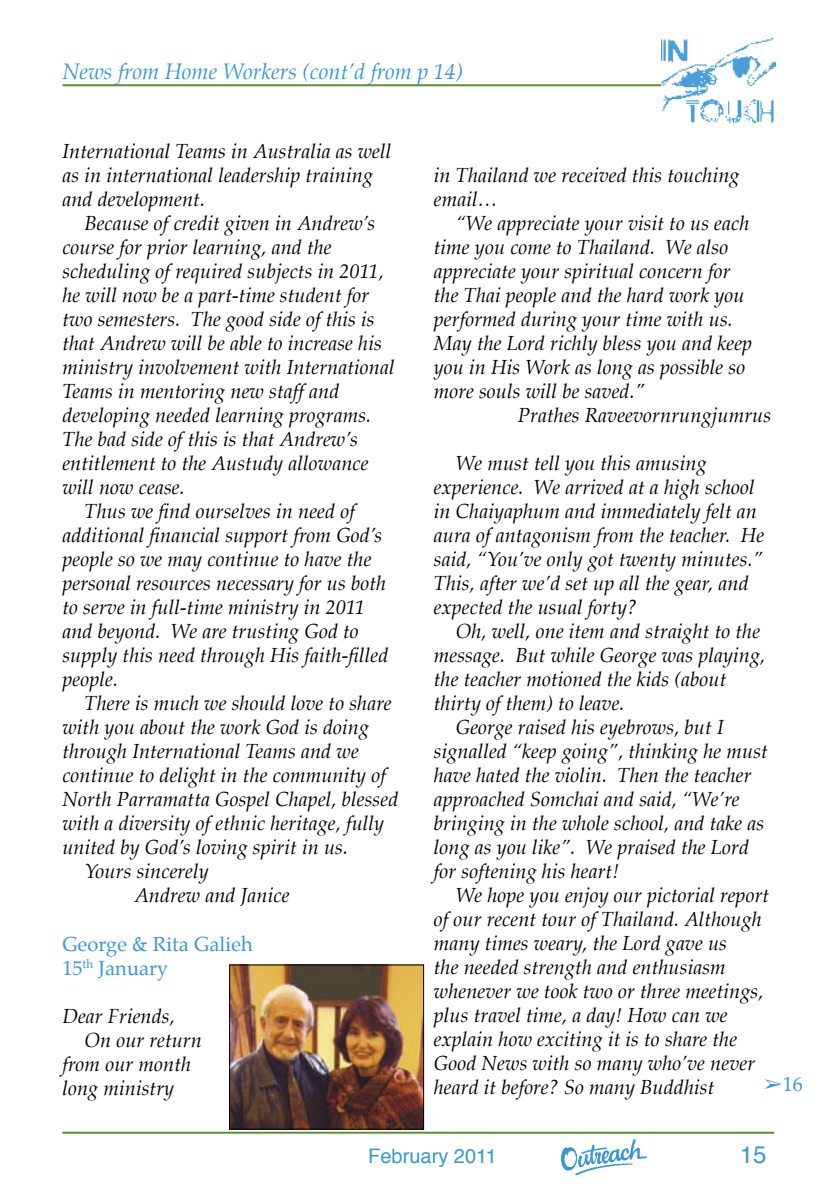
<style>
.page{position:relative;width:828px;height:1191px;background:#fff}
.page>*{position:absolute;margin:0;border:0;box-sizing:border-box;transform-origin:0 0}
.t1{font:24px "Helvetica";color:#3897d6}
.t2{font:italic 22px "Palatino";color:#3897d6}
.t3{font:italic 20px/24px "Palatino";letter-spacing:.005em;color:#000}
.t4{font:20px/24px "Palatino";letter-spacing:.005em;color:#3897d6}
.t5{font:20px "Helvetica";color:#3897d6}
</style>
<div class="page">
<hr style="left:62px;top:1131px;width:712px;height:2px;background:#599133">
<img style="left:561px;top:1140px;width:85px;height:34px">
<hr style="left:62px;top:84px;width:601px;height:2px;background:#599133">
<img style="left:661px;top:38px;width:115px;height:85px">
<img style="left:231px;top:966px;width:191px;height:161px">
<div style="left:229px;top:964px;width:195px;height:165px;border:1px solid #000"></div>
<p class="t2" style="left:62px;top:54px;width:402px">News from Home Workers (cont’d from p 14)</p>
<p class="t3" style="left:62px;top:140px;width:330px">International Teams in Australia as well as in international leadership training and development.</p>
<p class="t3" style="left:84px;top:212px;width:292px">Because of credit given in Andrew’s</p>
<p class="t3" style="left:62px;top:236px;width:271px">course for prior learning, and the</p>
<p class="t3" style="left:62px;top:260px;width:323px">scheduling of required subjects in 2011,</p>
<p class="t3" style="left:62px;top:284px;width:308px">he will now be a part-time student for</p>
<p class="t3" style="left:62px;top:308px;width:314px">two semesters. The good side of this is</p>
<p class="t3" style="left:62px;top:332px;width:321px">that Andrew will be able to increase his</p>
<p class="t3" style="left:62px;top:356px;width:334px">ministry involvement with International</p>
<p class="t3" style="left:62px;top:380px;width:279px">Teams in mentoring new staff and</p>
<p class="t3" style="left:62px;top:404px;width:310px">developing needed learning programs.</p>
<p class="t3" style="left:62px;top:428px;width:297px">The bad side of this is that Andrew’s</p>
<p class="t3" style="left:62px;top:452px;width:308px">entitlement to the Austudy allowance</p>
<p class="t3" style="left:62px;top:476px;width:124px">will now cease.</p>
<p class="t3" style="left:84px;top:500px;width:272px">Thus we find ourselves in need of</p>
<p class="t3" style="left:62px;top:524px;width:321px">additional financial support from God’s</p>
<p class="t3" style="left:62px;top:548px;width:310px">people so we may continue to have the</p>
<p class="t3" style="left:62px;top:572px;width:325px">personal resources necessary for us both</p>
<p class="t3" style="left:62px;top:596px;width:304px">to serve in full-time ministry in 2011</p>
<p class="t3" style="left:62px;top:620px;width:298px">and beyond. We are trusting God to</p>
<p class="t3" style="left:62px;top:644px;width:327px">supply this need through His faith-filled</p>
<p class="t3" style="left:62px;top:668px;width:57px">people.</p>
<p class="t3" style="left:84px;top:692px;width:309px">There is much we should love to share</p>
<p class="t3" style="left:62px;top:716px;width:308px">with you about the work God is doing</p>
<p class="t3" style="left:62px;top:740px;width:298px">through International Teams and we</p>
<p class="t3" style="left:62px;top:764px;width:325px">continue to delight in the community of</p>
<p class="t3" style="left:62px;top:788px;width:337px">North Parramatta Gospel Chapel, blessed</p>
<p class="t3" style="left:62px;top:812px;width:323px">with a diversity of ethnic heritage, fully</p>
<p class="t3" style="left:62px;top:836px;width:287px">united by God’s loving spirit in us.</p>
<p class="t3" style="left:84px;top:860px;width:126px">Yours sincerely</p>
<p class="t3" style="left:134px;top:884px;width:156px">Andrew and Janice</p>
<p class="t4" style="left:62px;top:931px;width:192px">George &amp; Rita Galieh<br>15<sup>th</sup> January</p>
<p class="t3" style="left:62px;top:1004px;width:114px">Dear Friends,</p>
<p class="t3" style="left:84px;top:1028px;width:119px">On our return</p>
<p class="t3" style="left:62px;top:1052px;width:130px">from our month</p>
<p class="t3" style="left:62px;top:1076px;width:113px">long ministry</p>
<p class="t3" style="left:434px;top:163px;width:307px">in Thailand we received this touching email…</p>
<p class="t3" style="left:456px;top:211px;width:295px">“We appreciate your visit to us each</p>
<p class="t3" style="left:434px;top:235px;width:296px">time you come to Thailand. We also</p>
<p class="t3" style="left:434px;top:259px;width:298px">appreciate your spiritual concern for</p>
<p class="t3" style="left:434px;top:283px;width:312px">the Thai people and the hard work you</p>
<p class="t3" style="left:434px;top:307px;width:301px">performed during your time with us.</p>
<p class="t3" style="left:434px;top:331px;width:320px">May the Lord richly bless you and keep</p>
<p class="t3" style="left:434px;top:355px;width:313px">you in His Work as long as possible so</p>
<p class="t3" style="left:434px;top:379px;width:212px">more souls will be saved.”</p>
<p class="t3" style="left:518px;top:403px;width:255px">Prathes Raveevornrungjumrus</p>
<p class="t3" style="left:434px;top:451px;width:332px;text-indent:22px">We must tell you this amusing experience. We arrived at a high school in Chaiyaphum and immediately felt an aura of antagonism from the teacher. He said, “You’ve only got twenty minutes.” This, after we’d set up all the gear, and expected the usual forty?</p>
<p class="t3" style="left:456px;top:619px;width:306px">Oh, well, one item and straight to the</p>
<p class="t3" style="left:434px;top:643px;width:333px">message. But while George was playing,</p>
<p class="t3" style="left:434px;top:667px;width:294px">the teacher motioned the kids (about</p>
<p class="t3" style="left:434px;top:691px;width:192px">thirty of them) to leave.</p>
<p class="t3" style="left:456px;top:715px;width:269px">George raised his eyebrows, but I</p>
<p class="t3" style="left:434px;top:739px;width:335px">signalled “keep going”, thinking he must</p>
<p class="t3" style="left:434px;top:763px;width:319px">have hated the violin. Then the teacher</p>
<p class="t3" style="left:434px;top:787px;width:307px">approached Somchai and said, “We’re</p>
<p class="t3" style="left:434px;top:811px;width:332px">bringing in the whole school, and take as</p>
<p class="t3" style="left:434px;top:835px;width:317px">long as you like”. We praised the Lord</p>
<p class="t3" style="left:434px;top:859px;width:187px">for softening his heart!</p>
<p class="t3" style="left:456px;top:883px;width:315px">We hope you enjoy our pictorial report</p>
<p class="t3" style="left:434px;top:907px;width:329px">of our recent tour of Thailand. Although</p>
<p class="t3" style="left:434px;top:931px;width:295px">many times weary, the Lord gave us</p>
<p class="t3" style="left:434px;top:955px;width:293px">the needed strength and enthusiasm</p>
<p class="t3" style="left:434px;top:979px;width:331px">whenever we took two or three meetings,</p>
<p class="t3" style="left:434px;top:1003px;width:295px">plus travel time, a day! How can we</p>
<p class="t3" style="left:434px;top:1027px;width:305px">explain how exciting it is to share the</p>
<p class="t3" style="left:434px;top:1051px;width:323px">Good News with so many who’ve never</p>
<p class="t3" style="left:434px;top:1075px;width:282px">heard it before? So many Buddhist</p>
<p class="t4" style="left:764px;top:1072px;width:40px">➢16</p>
<p class="t5" style="left:368px;top:1138px;width:130px">February 2011</p>
<p class="t1" style="left:739px;top:1134px;width:28px">15</p>
</div>
